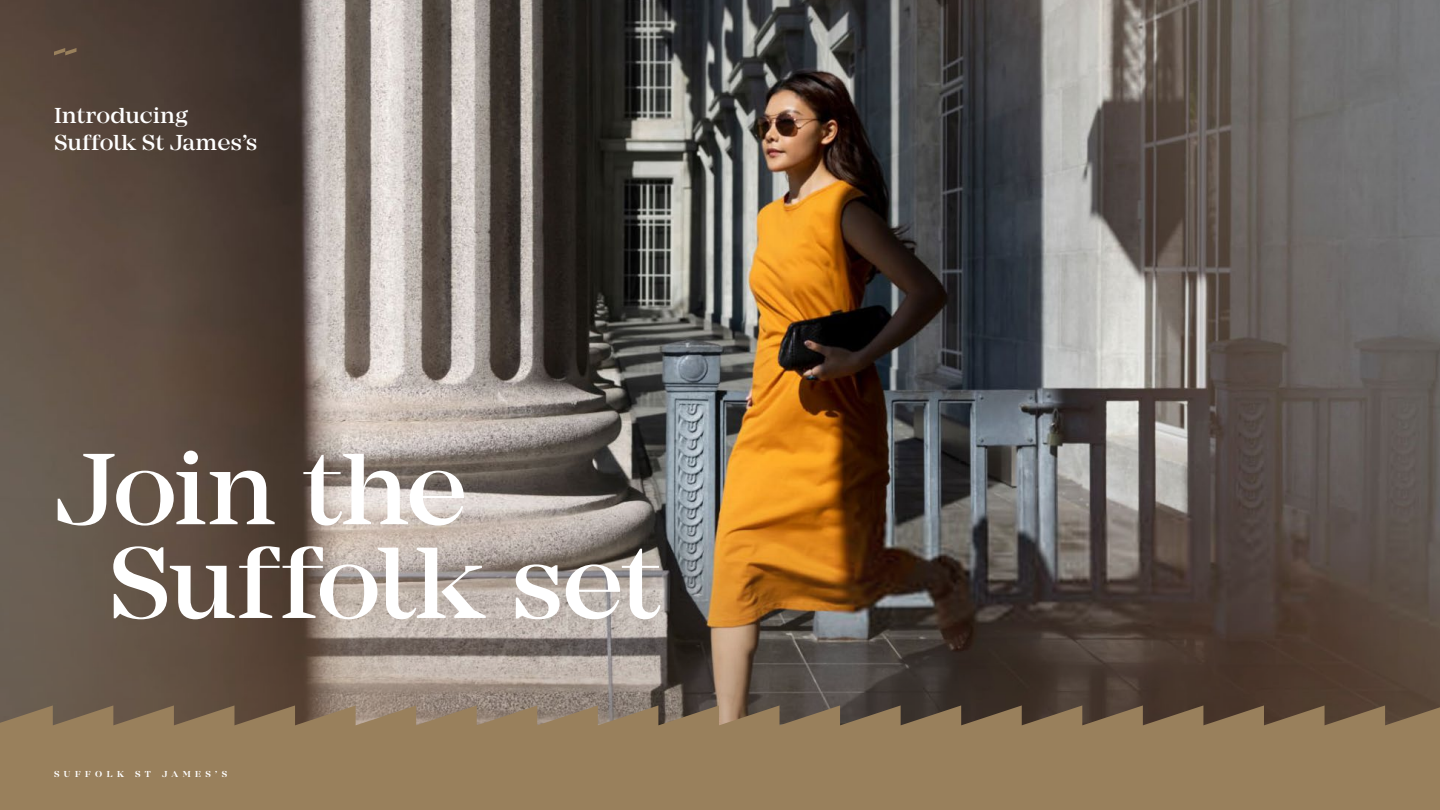
<style>
.page{position:relative;width:1440px;height:810px;background:#fff}
.page>*{position:absolute;margin:0;border:0;box-sizing:border-box;transform-origin:0 0}
.t1{font:500 105px/93.8px "Mirador";letter-spacing:-.025em;color:#fff}
.t2{font:500 22.5px/27px "Mirador";color:#fff}
.t3{font:600 9px "Mirador";letter-spacing:.5em;color:#fff}
</style>
<div class="page">
<img style="left:0;top:0;width:1440px;height:485px">
<svg style="left:0;top:485px;width:1440px;height:220px;background:#716155"></svg>
<svg style="left:54px;top:48px;width:22px;height:7px"></svg>
<svg style="left:0;top:705px;width:1440px;height:105px;background:#937b5a"></svg>
<p class="t2" style="left:54px;top:102px;width:205px">Introducing<br>Suffolk St James’s</p>
<h1 class="t1" style="left:108px;top:443px;width:555px;text-indent:-54px">Join the<br>Suffolk set</h1>
<p class="t3" style="left:54px;top:769px;width:175px">SUFFOLK ST JAMES’S</p>
</div>
